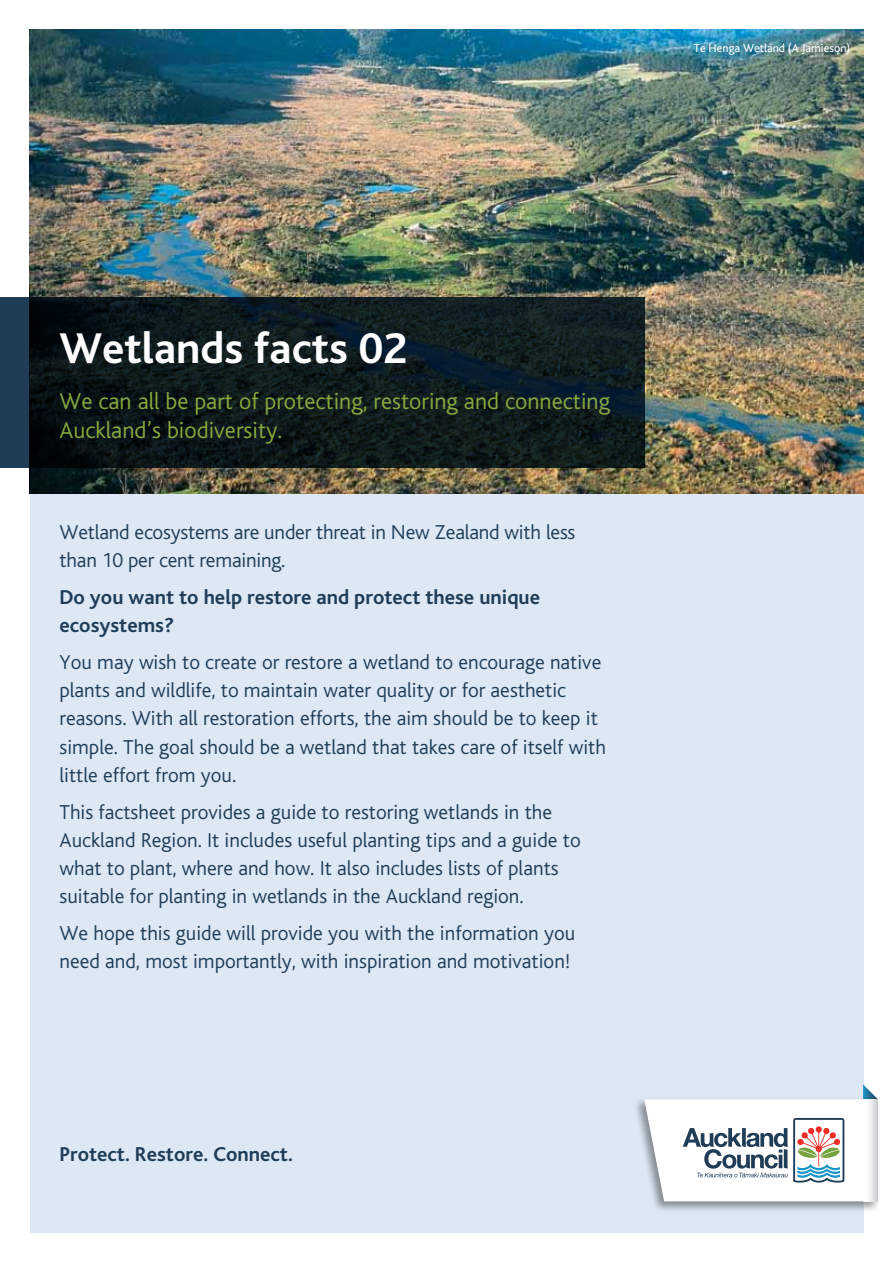
<style>
.page{position:relative;width:893px;height:1263px;background:#fff}
.page>*{position:absolute;margin:0;border:0;box-sizing:border-box;transform-origin:0 0}
.t1{font:45px "Auckland Council Bliss Bold";color:#fff}
.t2{font:24px/28.8px "Auckland Council Bliss Light";color:#87aa3e}
.body{font:21px/28.2px "Auckland Council Bliss Light";color:#203d58}
.heading{font:21px/28.2px "Auckland Council Bliss Bold";color:#203d58}
.credits{font:12px "Auckland Council Bliss Regular";color:#fff}
</style>
<div class="page">
<div style="left:30px;top:30px;width:833px;height:1203px;background:#dde8f4"></div>
<div style="left:633px;top:1096px;width:248px;height:117px;background:#000;opacity:.4"></div>
<svg style="left:644px;top:1084px;width:234px;height:117px"></svg>
<svg style="left:863px;top:1099px;width:15px;height:102px"></svg>
<img style="left:30px;top:30px;width:833px;height:463px">
<svg style="left:0;top:298px;width:644px;height:170px;background:#0e1a1f"></svg>
<p class="credits" style="left:694px;top:42px;width:158px">Te Henga Wetland (A Jamieson)</p>
<p class="t1" style="left:60px;top:325px;width:349px">Wetlands facts 02</p>
<p class="t2" style="left:60px;top:387px;width:552px">We can all be part of protecting, restoring and connecting<br>Auckland’s biodiversity.</p>
<p class="body" style="left:60px;top:519px;width:517px">Wetland ecosystems are under threat in New Zealand with less than 10 per cent remaining.</p>
<p class="heading" style="left:60px;top:583px;width:482px">Do you want to help restore and protect these unique ecosystems?</p>
<p class="body" style="left:60px;top:648px;width:548px">You may wish to create or restore a wetland to encourage native plants and wildlife, to maintain water quality or for aesthetic reasons. With all restoration efforts, the aim should be to keep it simple. The goal should be a wetland that takes care of itself with little effort from you.</p>
<p class="body" style="left:60px;top:798px;width:523px">This factsheet provides a guide to restoring wetlands in the Auckland Region. It includes useful planting tips and a guide to what to plant, where and how. It also includes lists of plants suitable for planting in wetlands in the Auckland region.</p>
<p class="body" style="left:60px;top:919px;width:517px">We hope this guide will provide you with the information you need and, most importantly, with inspiration and motivation!</p>
<p class="heading" style="left:60px;top:1140px;width:235px">Protect. Restore. Connect.</p>
</div>
